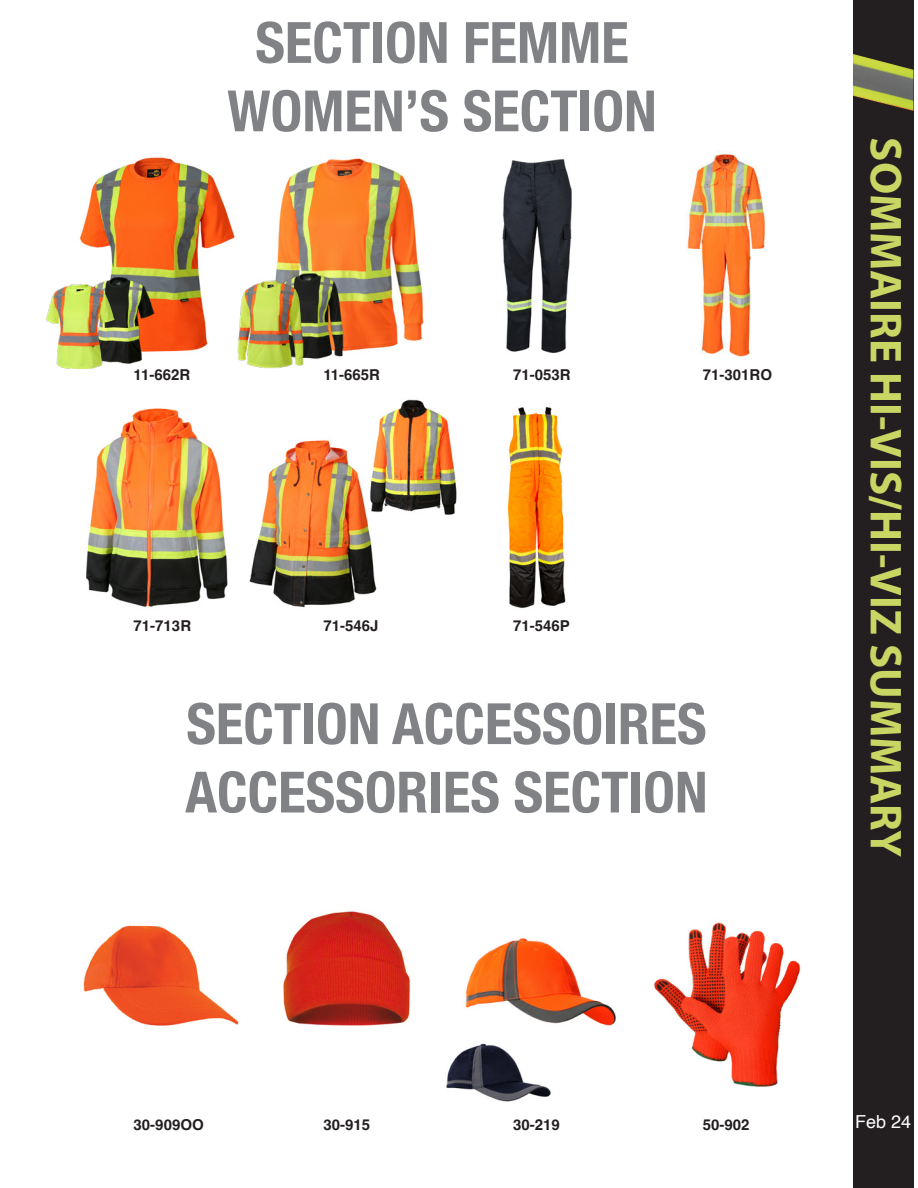
<style>
.page{position:relative;width:918px;height:1188px;background:#fff}
.page>*{position:absolute;margin:0;border:0;box-sizing:border-box;transform-origin:0 0}
.t1{font:700 condensed 57px/68.4px "Helvetica Neue";color:#808285;text-align:center}
.t2{font:700 45px "Myriad Pro";color:#cad664}
.t3{font:18px "Helvetica";color:#fff}
.t4{font:700 15px "Helvetica";color:#231f20}
</style>
<div class="page">
<div style="left:853px;top:0;width:61px;height:1188px;background:#231f20"></div>
<img style="left:853px;top:54px;width:61px;height:57px">
<img style="left:79px;top:157px;width:156px;height:195px">
<img style="left:276px;top:158px;width:148px;height:193px">
<img style="left:502px;top:159px;width:70px;height:194px">
<img style="left:685px;top:153px;width:82px;height:206px">
<img style="left:86px;top:408px;width:142px;height:200px">
<img style="left:249px;top:399px;width:208px;height:209px">
<img style="left:508px;top:407px;width:58px;height:202px">
<img style="left:80px;top:270px;width:78px;height:93px">
<img style="left:46px;top:275px;width:78px;height:94px">
<img style="left:276px;top:270px;width:71px;height:89px">
<img style="left:237px;top:275px;width:77px;height:93px">
<img style="left:465px;top:938px;width:151px;height:88px">
<img style="left:654px;top:922px;width:147px;height:165px">
<img style="left:83px;top:925px;width:156px;height:101px">
<img style="left:283px;top:911px;width:127px;height:115px">
<img style="left:446px;top:1043px;width:105px;height:59px">
<h1 class="t1" style="left:227px;top:9px;width:431px">SECTION FEMME<br>WOMEN’S SECTION</h1>
<p class="t4" style="left:134px;top:366px;width:58px">11-662R</p>
<p class="t4" style="left:323px;top:366px;width:58px">11-665R</p>
<p class="t4" style="left:513px;top:366px;width:59px">71-053R</p>
<p class="t4" style="left:703px;top:366px;width:71px">71-301RO</p>
<p class="t4" style="left:134px;top:617px;width:59px">71-713R</p>
<p class="t4" style="left:323px;top:617px;width:57px">71-546J</p>
<p class="t4" style="left:513px;top:617px;width:58px">71-546P</p>
<h1 class="t1" style="left:185px;top:690px;width:524px;text-align:left">SECTION ACCESSOIRES<br>ACCESSORIES SECTION</h1>
<h2 class="t2" style="left:913px;top:137px;width:721px;rotate:90deg">SOMMAIRE HI-VIS/HI-VIZ SUMMARY</h2>
<p class="t4" style="left:134px;top:1116px;width:72px">30-909OO</p>
<p class="t4" style="left:323px;top:1116px;width:48px">30-915</p>
<p class="t4" style="left:513px;top:1116px;width:48px">30-219</p>
<p class="t4" style="left:703px;top:1116px;width:48px">50-902</p>
<p class="t3" style="left:855px;top:1112px;width:58px">Feb 24</p>
</div>
